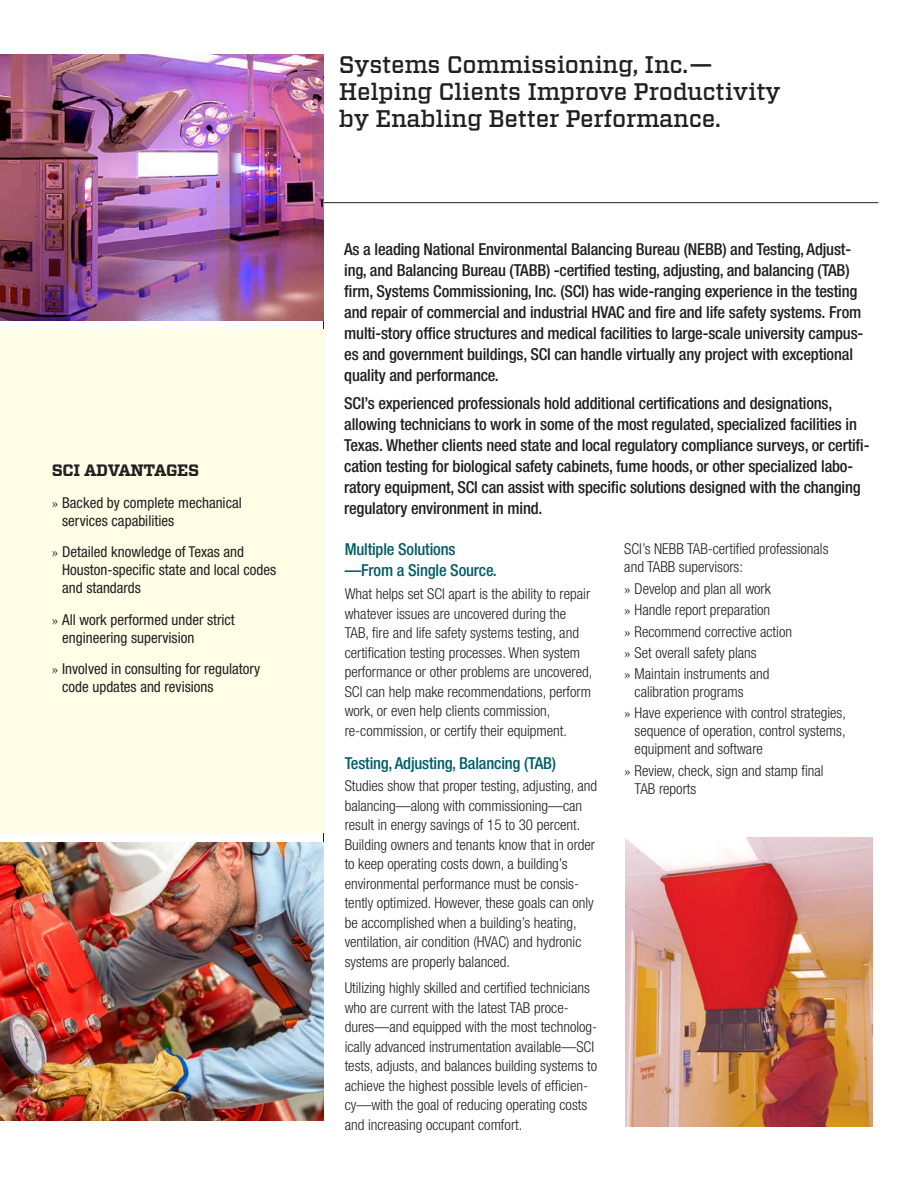
<style>
.page{position:relative;width:918px;height:1188px;background:#fff}
.page>*{position:absolute;margin:0;border:0;box-sizing:border-box;transform-origin:0 0}
.t1{font:500 24px/27px "Vitesse";letter-spacing:-.01em;color:#231f20}
.t2{font:500 condensed 16.5px/21px "Helvetica Neue";letter-spacing:-.01em;color:#231f20}
.t3{font:500 condensed 16.5px/21px "Helvetica Neue";letter-spacing:-.01em;color:#005d67}
.t4{font:700 16.5px "Vitesse";letter-spacing:-.02em;color:#231f20}
.t5{font:300 condensed 15px/19.5px "Helvetica Neue";color:#231f20}
.t6{font:condensed 15px/18px "Helvetica Neue";color:#231f20}
.s1{font-family:"Minion";font-stretch:normal}
.s2{font-family:"Minion";font-weight:400;font-stretch:normal}
</style>
<div class="page">
<hr style="left:323px;top:54px;width:1px;height:1066px;background:#231f20">
<hr style="left:0;top:202px;width:878px;height:1px;background:#231f20">
<div style="left:0;top:329px;width:323px;height:504px;background:#fffde5"></div>
<img style="left:0;top:54px;width:323px;height:267px">
<img style="left:626px;top:838px;width:247px;height:289px">
<img style="left:0;top:842px;width:323px;height:278px">
<p class="t4" style="left:52px;top:460px;width:149px">SCI ADVANTAGES</p>
<p class="t6" style="left:62px;top:493px;width:181px;text-indent:-10px"><span class="s1">»</span> Backed by complete mechanical services capabilities</p>
<p class="t6" style="left:62px;top:543px;width:215px;text-indent:-10px"><span class="s1">»</span> Detailed knowledge of Texas and<br>Houston-specific state and local codes and standards</p>
<p class="t6" style="left:62px;top:610px;width:174px;text-indent:-10px"><span class="s1">»</span> All work performed under strict engineering supervision</p>
<p class="t6" style="left:62px;top:660px;width:200px;text-indent:-10px"><span class="s1">»</span> Involved in consulting for regulatory code updates and revisions</p>
<h1 class="t1" style="left:339px;top:52px;width:443px">Systems Commissioning, Inc.—<br>Helping Clients Improve Productivity by Enabling Better Performance.</h1>
<p class="t2" style="left:344px;top:239px;width:521px">As a leading National Environmental Balancing Bureau (NEBB) and Testing, Adjust&shy;ing, and Balancing Bureau (TABB) -certified testing, adjusting, and balancing (TAB) firm, Systems Commissioning, Inc. (SCI) has wide-ranging experience in the testing and repair of commercial and industrial HVAC and fire and life safety systems. From multi-story office structures and medical facilities to large-scale university campus&shy;es and government buildings, SCI can handle virtually any project with exceptional quality and performance.</p>
<p class="t2" style="left:344px;top:393px;width:527px">SCI’s experienced professionals hold additional certifications and designations, allowing technicians to work in some of the most regulated, specialized facilities in Texas. Whether clients need state and local regulatory compliance surveys, or certifi&shy;cation testing for biological safety cabinets, fume hoods, or other specialized labo&shy;ratory equipment, SCI can assist with specific solutions designed with the changing regulatory environment in mind.</p>
<p class="t3" style="left:345px;top:539px;width:154px">Multiple Solutions —From a Single Source.</p>
<p class="t5" style="left:345px;top:584px;width:249px">What helps set SCI apart is the ability to repair whatever issues are uncovered during the TAB, fire and life safety systems testing, and certification testing processes. When system performance or other problems are uncovered, SCI can help make recommendations, perform work, or even help clients commission, re-commission, or certify their equipment.</p>
<p class="t3" style="left:345px;top:752px;width:213px">Testing, Adjusting, Balancing (TAB)</p>
<p class="t5" style="left:345px;top:776px;width:254px">Studies show that proper testing, adjusting, and balancing—along with commissioning—can result in energy savings of 15 to 30 percent.<br>Building owners and tenants know that in order to keep operating costs down, a building’s environmental performance must be consis&shy;tently optimized. However, these goals can only be accomplished when a building’s heating, ventilation, air condition (HVAC) and hydronic systems are properly balanced.</p>
<p class="t5" style="left:345px;top:978px;width:254px">Utilizing highly skilled and certified technicians who are current with the latest TAB proce&shy;dures—and equipped with the most technolog&shy;ically advanced instrumentation available—SCI tests, adjusts, and balances building systems to achieve the highest possible levels of efficien&shy;cy—with the goal of reducing operating costs and increasing occupant comfort.</p>
<p class="t5" style="left:624px;top:540px;width:206px;line-height:18px">SCI’s NEBB TAB-certified professionals and TABB supervisors:</p>
<p class="t5" style="left:624px;top:578px;width:169px;line-height:21.3px"><span class="s2">»</span> Develop and plan all work<br><span class="s2">»</span> Handle report preparation<br><span class="s2">»</span> Recommend corrective action <span class="s2">»</span> Set overall safety plans<br><span class="s2">»</span> Maintain instruments and</p>
<p class="t5" style="left:624px;top:681px;width:223px;line-height:21.3px;text-indent:10px">calibration programs<br><span class="s2">»</span> Have experience with control strategies,</p>
<p class="t5" style="left:635px;top:722px;width:213px;line-height:18px">sequence of operation, control systems, equipment and software</p>
<p class="t5" style="left:635px;top:761px;width:190px;line-height:18px;text-indent:-10px"><span class="s2">»</span> Review, check, sign and stamp final<br>TAB reports</p>
</div>
